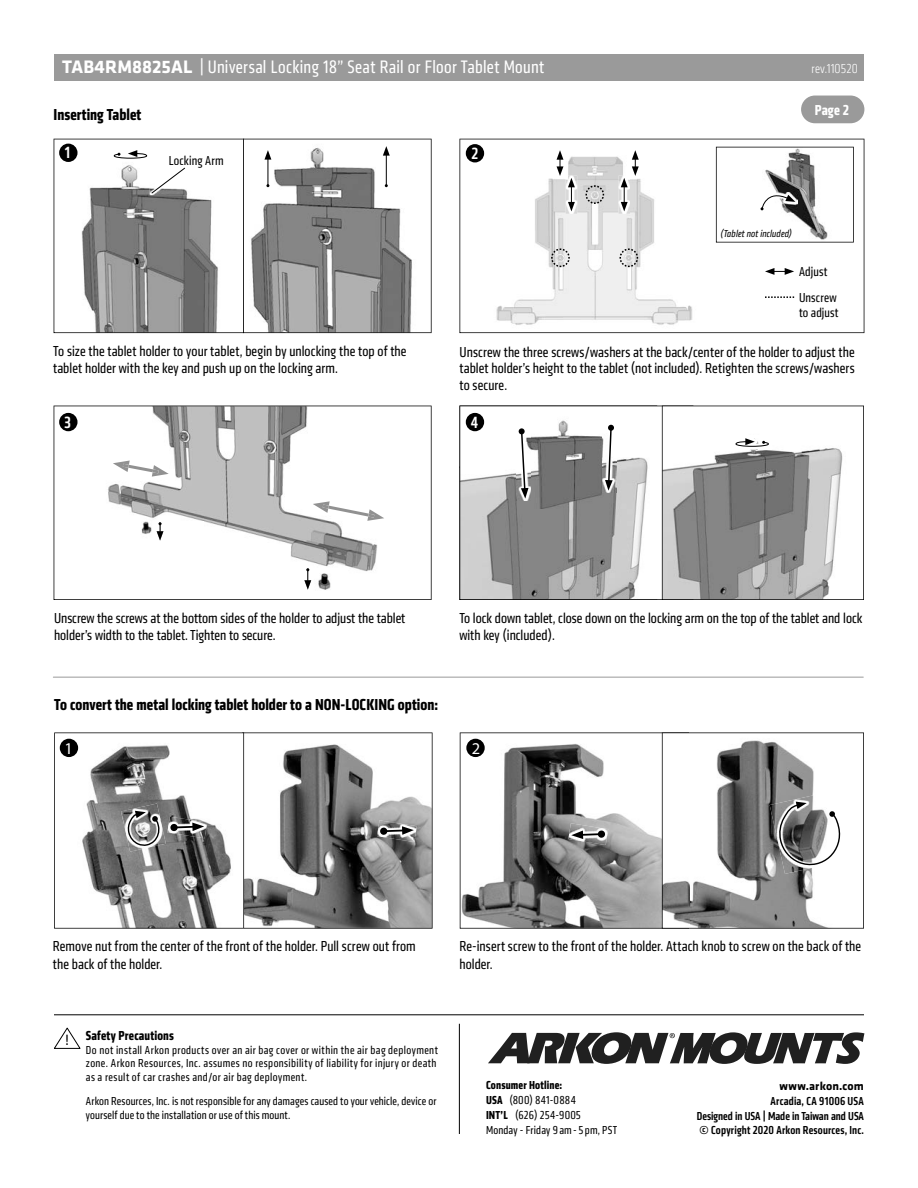
<style>
.page{position:relative;width:918px;height:1188px;background:#fff}
.page>*{position:absolute;margin:0;border:0;box-sizing:border-box;transform-origin:0 0}
.t1{font:condensed 18.75px "Klavika";letter-spacing:.02em;color:#fff}
.t2{font:500 condensed 16.8px "Klavika";color:#fff}
.t3{font:700 condensed 16.5px "Klavika";letter-spacing:.005em;color:#000}
.t4{font:16.5px "Myriad Pro";color:#fff}
.t5{font:condensed 15px/16.5px "Klavika";letter-spacing:.005em;color:#000}
.t6{font:700 condensed 15px "Klavika";color:#fff}
.t7{font:condensed 13.5px/15px "Klavika";letter-spacing:.015em;color:#000}
.t8{font:700 condensed 13.5px "Klavika";letter-spacing:.015em;color:#000}
.t9{font:300 condensed 13.5px "Klavika";letter-spacing:.015em;color:#fff}
.t10{font:condensed 12px/15px "Klavika";letter-spacing:.02em;color:#000}
.t11{font:500 condensed 12px/14.7px "Klavika";letter-spacing:.015em;color:#000;text-align:justify}
.t12{font:700 12px "Klavika";letter-spacing:.01em;color:#000}
.t13{font:italic condensed 10.5px "Klavika";letter-spacing:.015em;color:#000}
.s1{font-weight:700;font-stretch:normal}
.s2{font-weight:400;font-stretch:normal;font-size:15px}
.s3{font-weight:700}
</style>
<div class="page">
<div style="left:54px;top:54px;width:810px;height:27px;background:#9a9a9a"></div>
<hr style="left:459px;top:1024px;width:1px;height:110px;background:#000">
<svg style="left:54px;top:1027px;width:27px;height:22px"></svg>
<hr style="left:54px;top:1014px;width:810px;height:1px;background:#000">
<svg style="left:488px;top:1032px;width:376px;height:32px"></svg>
<div style="left:801px;top:96px;width:63px;height:27px;background:#9a9a9a;border-radius:14px"></div>
<svg style="left:459px;top:139px;width:405px;height:194px"></svg>
<img style="left:797px;top:290px;width:44px;height:32px">
<img style="left:797px;top:264px;width:33px;height:17px">
<svg style="left:54px;top:139px;width:378px;height:194px"></svg>
<img style="left:763px;top:266px;width:2px;height:11px">
<svg style="left:765px;top:266px;width:63px;height:13px"></svg>
<svg style="left:54px;top:406px;width:378px;height:194px"></svg>
<div style="left:466px;top:144px;width:18px;height:18px;background:#000;border-radius:50%"></div>
<div style="left:59px;top:413px;width:19px;height:18px;background:#000;border-radius:50%"></div>
<div style="left:59px;top:144px;width:19px;height:18px;background:#000;border-radius:50%"></div>
<img style="left:154px;top:520px;width:12px;height:23px">
<svg style="left:157px;top:522px;width:7px;height:19px"></svg>
<img style="left:302px;top:566px;width:12px;height:26px">
<svg style="left:304px;top:568px;width:7px;height:22px"></svg>
<img style="left:566px;top:176px;width:11px;height:38px">
<img style="left:618px;top:176px;width:12px;height:38px">
<img style="left:630px;top:148px;width:11px;height:30px">
<svg style="left:621px;top:150px;width:18px;height:61px"></svg>
<img style="left:554px;top:148px;width:12px;height:30px">
<svg style="left:557px;top:150px;width:18px;height:61px"></svg>
<svg style="left:550px;top:248px;width:21px;height:20px"></svg>
<svg style="left:619px;top:248px;width:20px;height:20px"></svg>
<svg style="left:585px;top:184px;width:20px;height:21px"></svg>
<svg style="left:765px;top:292px;width:74px;height:28px"></svg>
<svg style="left:716px;top:147px;width:138px;height:96px"></svg>
<img style="left:328px;top:506px;width:41px;height:11px">
<img style="left:367px;top:509px;width:17px;height:12px">
<svg style="left:368px;top:514px;width:6px;height:4px"></svg>
<img style="left:313px;top:501px;width:17px;height:12px">
<svg style="left:323px;top:505px;width:6px;height:4px"></svg>
<img style="left:130px;top:465px;width:22px;height:7px">
<img style="left:152px;top:465px;width:17px;height:12px">
<svg style="left:153px;top:469px;width:6px;height:4px"></svg>
<img style="left:113px;top:461px;width:17px;height:11px">
<svg style="left:123px;top:464px;width:6px;height:4px"></svg>
<svg style="left:459px;top:406px;width:405px;height:194px"></svg>
<svg style="left:54px;top:732px;width:379px;height:197px"></svg>
<hr style="left:53px;top:677px;width:810px;height:1px;background:#9a9a9a">
<svg style="left:460px;top:732px;width:202px;height:197px"></svg>
<div style="left:466px;top:739px;width:19px;height:18px;background:#000;border-radius:50%"></div>
<img style="left:568px;top:823px;width:40px;height:22px">
<svg style="left:598px;top:830px;width:7px;height:8px"></svg>
<svg style="left:571px;top:831px;width:32px;height:8px"></svg>
<svg style="left:662px;top:732px;width:202px;height:197px"></svg>
<p class="t1" style="left:62px;top:56px;width:484px"><span class="s1">TAB4RM8825AL</span> | Universal Locking 18” Seat Rail or Floor Tablet Mount</p>
<p class="t3" style="left:54px;top:103px;width:89px">Inserting Tablet</p>
<p class="t2" style="left:65px;top:142px;width:7px">1</p>
<p class="t7" style="left:169px;top:153px;width:57px">Locking Arm</p>
<p class="t2" style="left:471px;top:143px;width:8px">2</p>
<p class="t9" style="left:812px;top:61px;width:48px">rev.110520</p>
<p class="t6" style="left:815px;top:100px;width:36px">Page 2</p>
<p class="t13" style="left:721px;top:227px;width:73px">(Tablet not included)</p>
<p class="t7" style="left:799px;top:264px;width:30px">Adjust</p>
<p class="t7" style="left:799px;top:290px;width:41px">Unscrew to adjust</p>
<p class="t5" style="left:53px;top:343px;width:355px">To size the tablet holder to your tablet, begin by unlocking the top of the tablet holder with the key and push up on the locking arm.</p>
<p class="t5" style="left:459px;top:344px;width:397px;text-align:justify">Unscrew the three screws/washers at the back/center of the holder to adjust the tablet holder’s height to the tablet (not included). Retighten the screws/washers to secure.</p>
<p class="t2" style="left:64px;top:411px;width:8px">3</p>
<p class="t2" style="left:471px;top:411px;width:9px">4</p>
<p class="t5" style="left:54px;top:610px;width:353px">Unscrew the screws at the bottom sides of the holder to adjust the tablet holder’s width to the tablet. Tighten to secure.</p>
<p class="t5" style="left:459px;top:610px;width:404px">To lock down tablet, close down on the locking arm on the top of the tablet and lock with key (included).</p>
<p class="t3" style="left:54px;top:694px;width:385px">To convert the metal locking tablet holder to a NON-LOCKING option:</p>
<p class="t4" style="left:65px;top:738px;width:10px">1</p>
<p class="t4" style="left:472px;top:738px;width:10px">2</p>
<p class="t5" style="left:53px;top:937px;width:364px;line-height:18px">Remove nut from the center of the front of the holder. Pull screw out from the back of the holder.</p>
<p class="t5" style="left:459px;top:937px;width:403px;line-height:18px">Re-insert screw to the front of the holder. Attach knob to screw on the back of the holder.</p>
<p class="t8" style="left:65px;top:1027px;width:110px"><span class="s2">!</span> Safety Precautions</p>
<p class="t10" style="left:86px;top:1043px;width:354px;line-height:13.5px;text-align:justify">Do not install Arkon products over an air bag cover or within the air bag deployment zone. Arkon Resources, Inc. assumes no responsibility of liability for injury or death as a result of car crashes and/or air bag deployment.</p>
<p class="t10" style="left:86px;top:1095px;width:352px;line-height:13.5px">Arkon Resources, Inc. is not responsible for any damages caused to your vehicle, device or yourself due to the installation or use of this mount.</p>
<p class="t10" style="left:486px;top:1078px;width:133px"><span class="s3">Consumer Hotline:<br>USA</span> (800) 841-0884<br><span class="s3">INT’L</span> (626) 254-9005<br>Monday - Friday 9am-5pm, PST</p>
<p class="t12" style="left:780px;top:1077px;width:86px">www.arkon.com</p>
<p class="t11" style="left:697px;top:1093px;width:169px;text-indent:74px">Arcadia, CA 91006 USA Designed in USA | Made in Taiwan and USA © Copyright 2020 Arkon Resources, Inc.</p>
</div>
